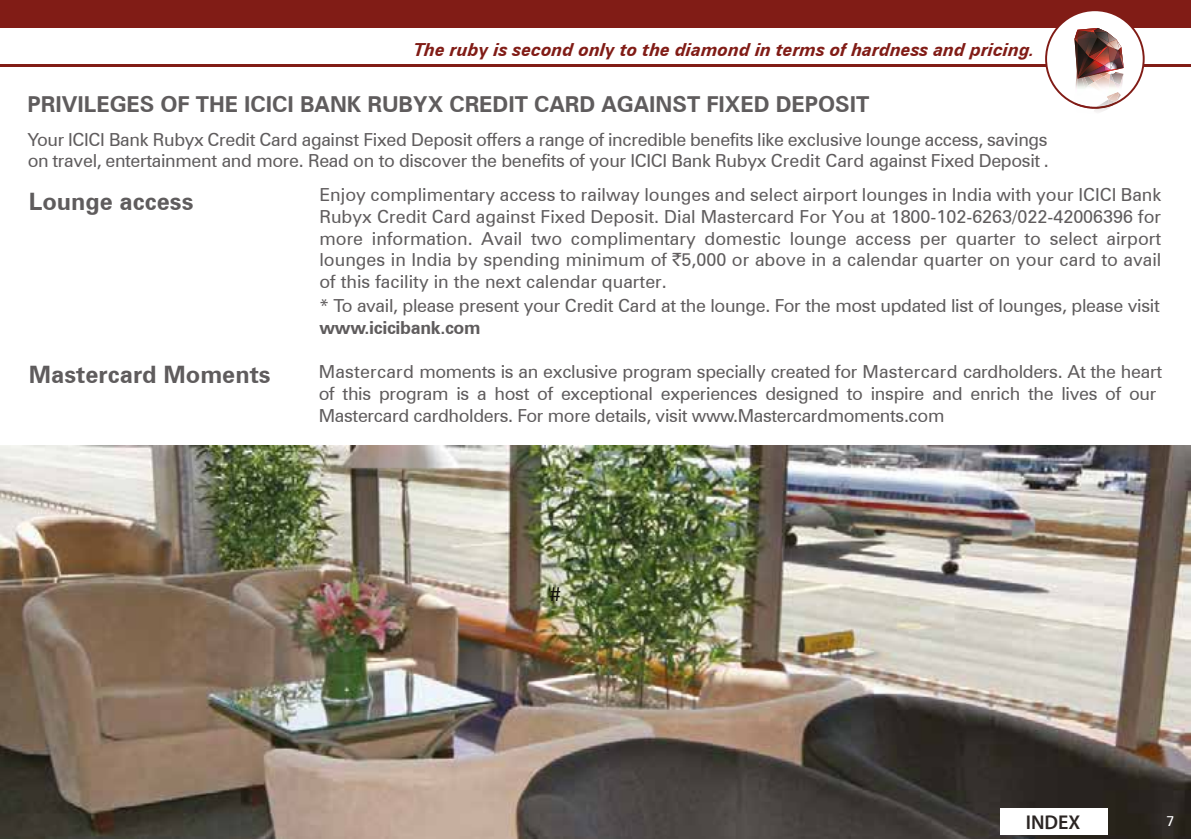
<style>
.page{position:relative;width:1191px;height:839px;background:#fff}
.page>*{position:absolute;margin:0;border:0;box-sizing:border-box;transform-origin:0 0}
.t1{font:700 24px "Zurich BT";color:#5f5c5d}
.t2{font:700 22px "Zurich BT";color:#5f5c5d}
.t3{font:22px "Calibri";color:#12100b}
.t4{font:600 20px "Myriad Pro";color:#2b2523}
.t5{font:18px/21.6px "Zurich BT";letter-spacing:-.02em;color:#5f5c5d}
.t6{font:italic 700 18px "Zurich BT";color:#811c16}
.t7{font:700 18px "Zurich BT";letter-spacing:-.02em;color:#5f5c5d}
.t8{font:14px "Zurich BT";color:#fff}
.s1{font-family:"Rupee Foradian"}
</style>
<div class="page">
<hr style="left:0;top:64px;width:1190px;height:3px;background:#811c16">
<div style="left:0;top:0;width:1190px;height:27px;background:#811c16"></div>
<img style="left:1045px;top:11px;width:99px;height:101px">
<img style="left:0;top:445px;width:1190px;height:394px">
<div style="left:1000px;top:809px;width:107px;height:26px;background:#fff"></div>
<p class="t6" style="left:414px;top:38px;width:622px">The ruby is second only to the diamond in terms of hardness and pricing.</p>
<p class="t2" style="left:28px;top:91px;width:843px">PRIVILEGES OF THE ICICI BANK RUBYX CREDIT CARD AGAINST FIXED DEPOSIT</p>
<p class="t5" style="left:28px;top:128px;width:1022px">Your ICICI Bank Rubyx Credit Card against Fixed Deposit offers a range of incredible benefits like exclusive lounge access, savings on travel, entertainment and more. Read on to discover the benefits of your ICICI Bank Rubyx Credit Card against Fixed Deposit .</p>
<h1 class="t1" style="left:29px;top:187px;width:166px">Lounge access</h1>
<h1 class="t1" style="left:29px;top:359px;width:243px">Mastercard Moments</h1>
<p class="t5" style="left:319px;top:184px;width:843px;text-align:justify">Enjoy complimentary access to railway lounges and select airport lounges in India with your ICICI Bank Rubyx Credit Card against Fixed Deposit. Dial Mastercard For You at 1800-102-6263/022-42006396 for more information. Avail two complimentary domestic lounge access per quarter to select airport lounges in India by spending minimum of <span class="s1">`</span>5,000 or above in a calendar quarter on your card to avail of this facility in the next calendar quarter.</p>
<p class="t5" style="left:319px;top:295px;width:842px">* To avail, please present your Credit Card at the lounge. For the most updated list of lounges, please visit</p>
<p class="t7" style="left:319px;top:317px;width:163px">www.icicibank.com</p>
<p class="t5" style="left:319px;top:361px;width:844px">Mastercard moments is an exclusive program specially created for Mastercard cardholders. At the heart of this program is a host of exceptional experiences designed to inspire and enrich the lives of our<br>Mastercard cardholders. For more details, visit www.Mastercardmoments.com</p>
<p class="t3" style="left:550px;top:578px;width:12px">#</p>
<p class="t4" style="left:1025px;top:809px;width:56px">INDEX</p>
<p class="t8" style="left:1166px;top:813px;width:9px">7</p>
</div>
